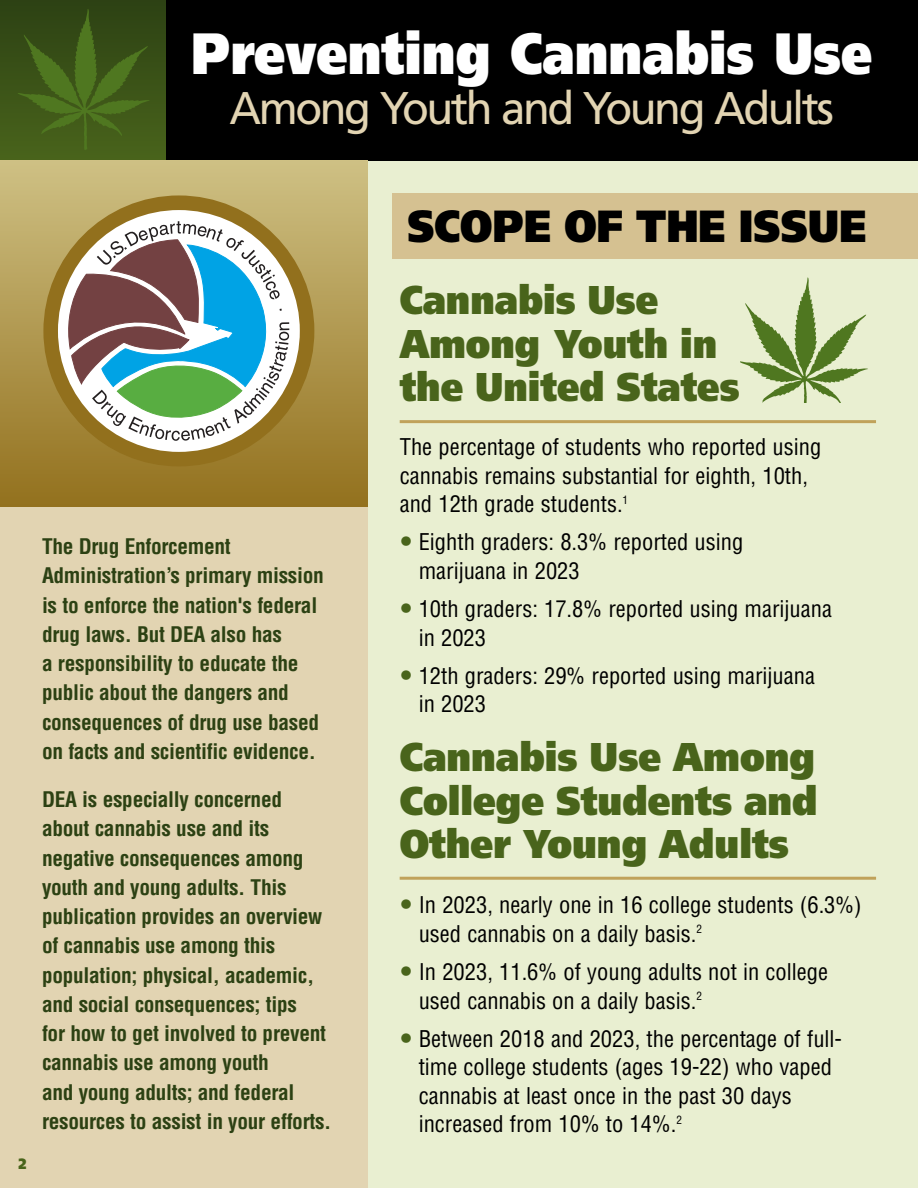
<style>
.page{position:relative;width:918px;height:1188px;background:#e9efd1}
.page>*{position:absolute;margin:0;border:0;box-sizing:border-box;transform-origin:0 0}
.t1{font:900 58.2px "Frutiger";color:#fff;scale:.85 1}
.t2{font:45.75px "Frutiger";letter-spacing:-.055em;color:#e2d4b2;scale:.96 1}
.t3{font:900 45px "Frutiger";color:#000;scale:.88 1}
.t4{font:900 40.2px/43.5px "Frutiger";color:#49641b;text-align:justify;scale:.9 1}
.t5{font:900 40.2px/43.5px "Frutiger";color:#49641b;scale:.89 1}
.t6{font:condensed 22.5px/28.5px "Helvetica";color:#000}
.t7{font:700 condensed 21px/29.2px "Helvetica";letter-spacing:-.015em;color:#2c4113}
.t8{font:900 15px "Frutiger";color:#49641b;scale:.89 1}
.s1{font-family:"Frutiger";font-weight:900;font-stretch:normal;font-size:25.5px;color:#49641b}
</style>
<div class="page">
<div style="left:0;top:0;width:368px;height:1188px;background:#e2d4b2"></div>
<div style="left:393px;top:194px;width:525px;height:65px;background:#d5c191"></div>
<hr style="left:400px;top:420px;width:476px;height:3px;background:#c0a25a">
<hr style="left:400px;top:877px;width:476px;height:3px;background:#c0a25a">
<div style="left:165px;top:0;width:753px;height:160px;background:#000"></div>
<div style="left:0;top:0;width:165px;height:160px;background:linear-gradient(to bottom,#2d4114,#48631b)"></div>
<svg style="left:18px;top:9px;width:132px;height:141px"></svg>
<div style="left:0;top:160px;width:368px;height:346px;background:linear-gradient(to bottom,#cec184,#93711e)"></div>
<div style="left:43px;top:195px;width:271px;height:271px;background:#92701d;border-radius:50%"></div>
<div style="left:58px;top:210px;width:242px;height:242px;background:#fff;border-radius:50%"></div>
<svg style="left:68px;top:221px;width:221px;height:220px"></svg>
<svg style="left:740px;top:277px;width:128px;height:126px"></svg>
<h1 class="t1" style="left:191px;top:31px;width:803px">Preventing Cannabis Use</h1>
<h2 class="t2" style="left:230px;top:89px;width:631px">Among Youth and Young Adults</h2>
<p class="t8" style="left:19px;top:1157px;width:10px">2</p>
<p class="t7" style="left:42px;top:534px;width:283px">The Drug Enforcement<br>Administration’s primary mission is to enforce the nation's federal drug laws. But DEA also has<br>a responsibility to educate the public about the dangers and consequences of drug use based on facts and scientific evidence.</p>
<p class="t7" style="left:42px;top:787px;width:291px">DEA is especially concerned about cannabis use and its negative consequences among youth and young adults. This publication provides an overview of cannabis use among this population; physical, academic, and social consequences; tips<br>for how to get involved to prevent cannabis use among youth<br>and young adults; and federal resources to assist in your efforts.</p>
<h3 class="t3" style="left:408px;top:208px;width:523px">SCOPE OF THE ISSUE</h3>
<h3 class="t5" style="left:400px;top:282px;width:383px">Cannabis Use<br>Among Youth in the United States</h3>
<p class="t6" style="left:400px;top:435px;width:423px">The percentage of students who reported using cannabis remains substantial for eighth, 10th, and 12th grade students.<sup>1</sup></p>
<p class="t6" style="left:419px;top:530px;width:326px;text-indent:-19px"><span class="s1">•</span> Eighth graders: 8.3% reported using marijuana in 2023</p>
<p class="t6" style="left:419px;top:597px;width:415px;text-indent:-19px"><span class="s1">•</span> 10th graders: 17.8% reported using marijuana in 2023</p>
<p class="t6" style="left:419px;top:663px;width:398px;text-indent:-19px"><span class="s1">•</span> 12th graders: 29% reported using marijuana in 2023</p>
<h3 class="t4" style="left:400px;top:739px;width:466px">Cannabis Use Among College Students and Other Young Adults</h3>
<p class="t6" style="left:419px;top:893px;width:445px;text-indent:-19px"><span class="s1">•</span> In 2023, nearly one in 16 college students (6.3%) used cannabis on a daily basis.<sup>2</sup></p>
<p class="t6" style="left:419px;top:959px;width:411px;text-indent:-19px"><span class="s1">•</span> In 2023, 11.6% of young adults not in college used cannabis on a daily basis.<sup>2</sup></p>
<p class="t6" style="left:419px;top:1026px;width:425px;text-indent:-19px"><span class="s1">•</span> Between 2018 and 2023, the percentage of full&shy;time college students (ages 19-22) who vaped cannabis at least once in the past 30 days increased from 10% to 14%.<sup>2</sup></p>
</div>
